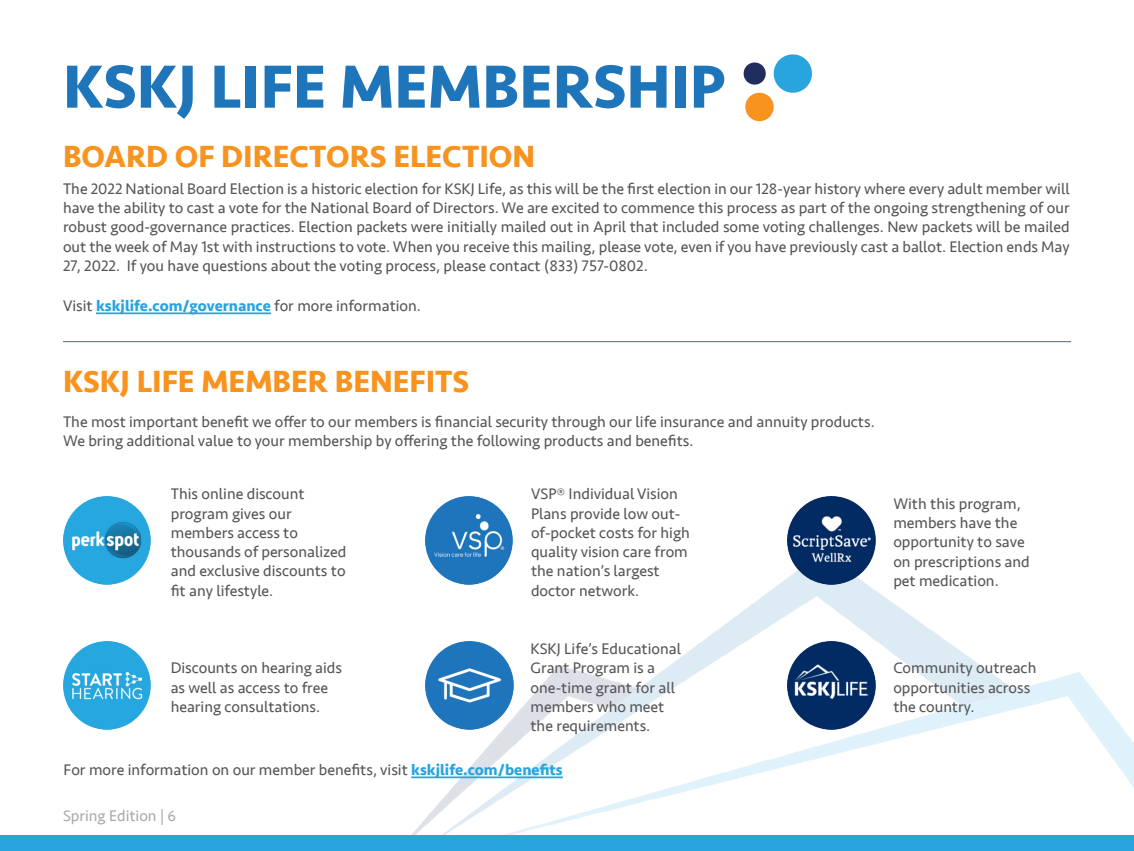
<style>
.page{position:relative;width:1134px;height:851px;background:#fff}
.page>*{position:absolute;margin:0;border:0;box-sizing:border-box;transform-origin:0 0}
.t1{font:700 63px "Seravek";color:#1f75ba}
.t2{font:700 31.5px "Seravek";color:#f7931e}
.t3{font:15.75px/19.2px "Seravek";color:#565659}
.t4{font:15.75px "Seravek";color:#aaa}
.s1{font-weight:700;color:#28a5de}
</style>
<div class="page">
<img style="left:411px;top:578px;width:723px;height:257px">
<div style="left:0;top:835px;width:1134px;height:15px;background:#28a5de"></div>
<svg style="left:743px;top:54px;width:69px;height:68px"></svg>
<hr style="left:96px;top:312px;width:175px;height:2px;background:#28a5de">
<img style="left:425px;top:496px;width:88px;height:88px">
<img style="left:63px;top:496px;width:88px;height:88px">
<img style="left:788px;top:496px;width:87px;height:88px">
<img style="left:63px;top:641px;width:88px;height:88px">
<img style="left:426px;top:641px;width:88px;height:88px">
<img style="left:788px;top:641px;width:87px;height:88px">
<hr style="left:63px;top:341px;width:1008px;height:1px;background:#1f75ba">
<hr style="left:411px;top:776px;width:152px;height:2px;background:#28a5de">
<h1 class="t1" style="left:63px;top:36px;width:664px">KSKJ LIFE MEMBERSHIP</h1>
<h2 class="t2" style="left:63px;top:132px;width:474px">BOARD OF DIRECTORS ELECTION</h2>
<p class="t3" style="left:63px;top:179px;width:1008px;text-align:justify">The 2022 National Board Election is a historic election for KSKJ Life, as this will be the first election in our 128-year history where every adult member will have the ability to cast a vote for the National Board of Directors. We are excited to commence this process as part of the ongoing strengthening of our robust good-governance practices. Election packets were initially mailed out in April that included some voting challenges. New packets will be mailed out the week of May 1st with instructions to vote. When you receive this mailing, please vote, even if you have previously cast a ballot. Election ends May 27, 2022. If you have questions about the voting process, please contact (833) 757-0802.</p>
<p class="t3" style="left:63px;top:296px;width:359px">Visit <span class="s1">kskjlife.com/governance</span> for more information.</p>
<h2 class="t2" style="left:63px;top:356px;width:408px">KSKJ LIFE MEMBER BENEFITS</h2>
<p class="t3" style="left:63px;top:412px;width:813px">The most important benefit we offer to our members is financial security through our life insurance and annuity products.<br>We bring additional value to your membership by offering the following products and benefits.</p>
<p class="t3" style="left:531px;top:484px;width:160px">VSP® Individual Vision<br>Plans provide low out&shy;of-pocket costs for high quality vision care from the nation’s largest doctor network.</p>
<p class="t3" style="left:171px;top:484px;width:177px">This online discount program gives our members access to thousands of personalized and exclusive discounts to fit any lifestyle.</p>
<p class="t3" style="left:893px;top:494px;width:138px">With this program, members have the opportunity to save on prescriptions and pet medication.</p>
<p class="t3" style="left:171px;top:658px;width:173px">Discounts on hearing aids as well as access to free hearing consultations.</p>
<p class="t3" style="left:531px;top:639px;width:152px">KSKJ Life’s Educational<br>Grant Program is a one-time grant for all members who meet the requirements.</p>
<p class="t3" style="left:64px;top:760px;width:501px">For more information on our member benefits, visit <span class="s1">kskjlife.com/benefits</span></p>
<p class="t4" style="left:63px;top:803px;width:115px">Spring Edition | 6</p>
<p class="t3" style="left:893px;top:658px;width:145px">Community outreach opportunities across the country.</p>
</div>
